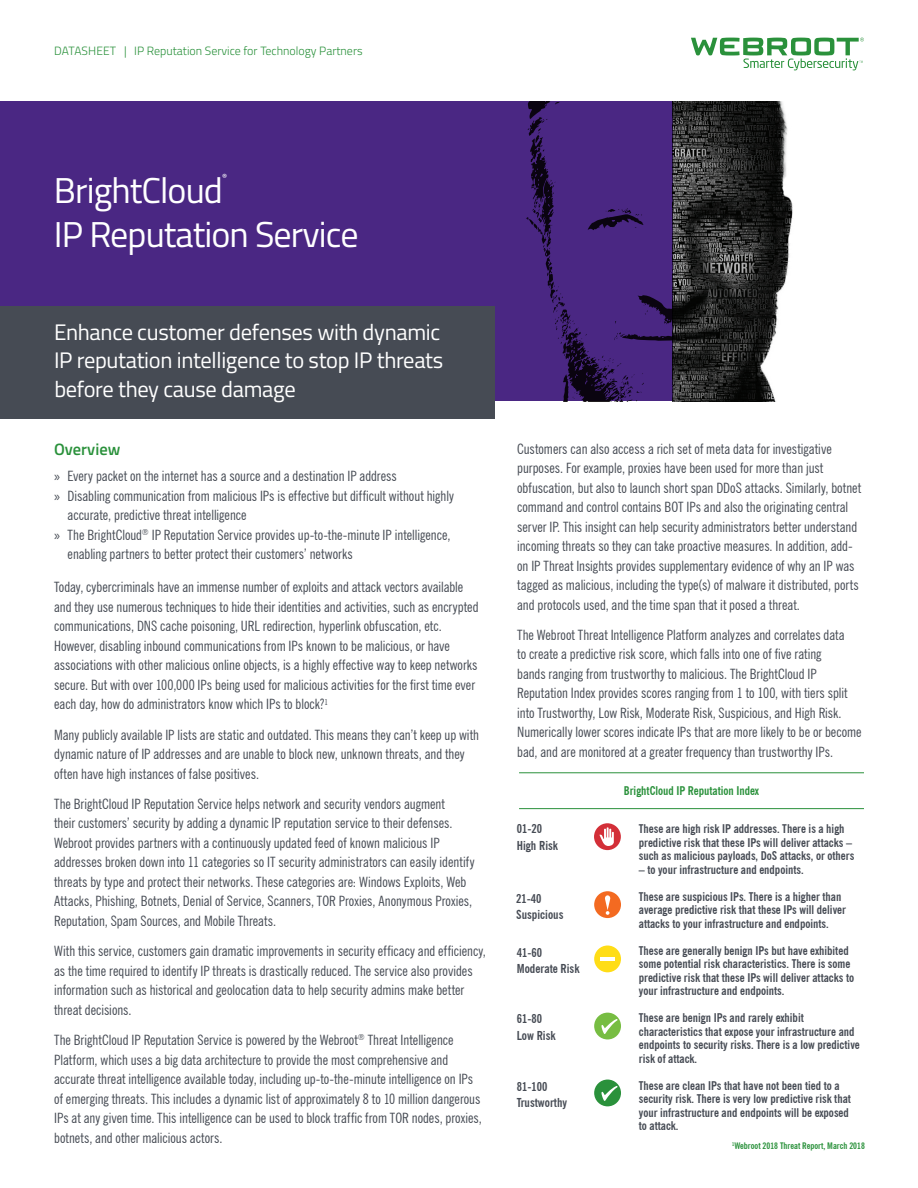
<style>
.page{position:relative;width:918px;height:1188px;background:#fff}
.page>*{position:absolute;margin:0;border:0;box-sizing:border-box;transform-origin:0 0}
.t1{font:36px "Titillium";letter-spacing:-.025em;color:#fff}
.t2{font:22.5px/28.5px "Titillium";letter-spacing:-.015em;color:#fff}
.t3{font:600 16.5px "Titillium";color:#2a913b}
.t4{font:condensed 14.25px/19.5px "News Gothic BT";color:#464b54}
.t5{font:700 condensed 12.3px/16.4px "News Gothic BT";color:#464b54}
.t6{font:700 condensed 12px/13.5px "News Gothic BT";color:#464b54}
.t7{font:300 12px "Titillium";color:#2a913b}
.t8{font:700 condensed 12px "News Gothic BT";color:#2a913b}
.t9{font:12px "Myriad Pro";color:#fff}
.t10{font:700 condensed 9px "News Gothic BT";color:#2a913b}
.s1{font-family:"Myriad Pro";font-stretch:normal}
</style>
<div class="page">
<img style="left:673px;top:102px;width:120px;height:299px">
<svg style="left:691px;top:38px;width:173px;height:32px"></svg>
<div style="left:0;top:101px;width:673px;height:300px;background:#4a2783"></div>
<div style="left:0;top:306px;width:495px;height:112px;background:#464b54"></div>
<hr style="left:519px;top:772px;width:345px;height:1px;background:#2a913b">
<hr style="left:519px;top:808px;width:345px;height:1px;background:#2a913b">
<div style="left:594px;top:823px;width:27px;height:27px;background:#d32f38;border-radius:50%"></div>
<svg style="left:599px;top:827px;width:15px;height:19px"></svg>
<div style="left:594px;top:891px;width:27px;height:27px;background:#f36a21;border-radius:50%"></div>
<svg style="left:605px;top:895px;width:5px;height:20px"></svg>
<div style="left:594px;top:946px;width:27px;height:26px;background:#ffdd17;border-radius:50%"></div>
<hr style="left:600px;top:958px;width:15px;height:3px;background:#fff">
<div style="left:594px;top:1013px;width:27px;height:26px;background:#77bd42;border-radius:50%"></div>
<svg style="left:602px;top:1019px;width:16px;height:15px"></svg>
<div style="left:594px;top:1080px;width:27px;height:26px;background:#2a913b;border-radius:50%"></div>
<svg style="left:602px;top:1086px;width:16px;height:15px"></svg>
<p class="t7" style="left:54px;top:42px;width:310px">DATASHEET | IP Reputation Service for Technology Partners</p>
<p class="t9" style="left:222px;top:171px;width:7px">®</p>
<h1 class="t1" style="left:54px;top:164px;width:170px">BrightCloud</h1>
<h1 class="t1" style="left:54px;top:208px;width:306px">IP Reputation Service</h1>
<h2 class="t2" style="left:54px;top:316px;width:391px">Enhance customer defenses with dynamic<br>IP reputation intelligence to stop IP threats before they cause damage</h2>
<p class="t3" style="left:54px;top:437px;width:68px">Overview</p>
<p class="t4" style="left:54px;top:467px;width:344px"><span class="s1">»</span> Every packet on the internet has a source and a destination IP address</p>
<p class="t4" style="left:54px;top:486px;width:401px"><span class="s1">»</span> Disabling communication from malicious IPs is effective but difficult without highly</p>
<p class="t4" style="left:68px;top:505px;width:181px">accurate, predictive threat intelligence</p>
<p class="t4" style="left:54px;top:525px;width:398px"><span class="s1">»</span> The BrightCloud<sup>®</sup> IP Reputation Service provides up-to-the-minute IP intelligence,</p>
<p class="t4" style="left:68px;top:544px;width:287px">enabling partners to better protect their customers’ networks</p>
<p class="t4" style="left:54px;top:577px;width:426px">Today, cybercriminals have an immense number of exploits and attack vectors available and they use numerous techniques to hide their identities and activities, such as encrypted communications, DNS cache poisoning, URL redirection, hyperlink obfuscation, etc.<br>However, disabling inbound communications from IPs known to be malicious, or have associations with other malicious online objects, is a highly effective way to keep networks secure. But with over 100,000 IPs being used for malicious activities for the first time ever each day, how do administrators know which IPs to block?<sup>1</sup></p>
<p class="t4" style="left:54px;top:725px;width:426px">Many publicly available IP lists are static and outdated. This means they can’t keep up with dynamic nature of IP addresses and are unable to block new, unknown threats, and they often have high instances of false positives.</p>
<p class="t4" style="left:54px;top:794px;width:422px">The BrightCloud IP Reputation Service helps network and security vendors augment<br>their customers’ security by adding a dynamic IP reputation service to their defenses.<br>Webroot provides partners with a continuously updated feed of known malicious IP addresses broken down into 11 categories so IT security administrators can easily identify threats by type and protect their networks. These categories are: Windows Exploits, Web Attacks, Phishing, Botnets, Denial of Service, Scanners, TOR Proxies, Anonymous Proxies, Reputation, Spam Sources, and Mobile Threats.</p>
<p class="t4" style="left:54px;top:941px;width:433px">With this service, customers gain dramatic improvements in security efficacy and efficiency, as the time required to identify IP threats is drastically reduced. The service also provides information such as historical and geolocation data to help security admins make better threat decisions.</p>
<p class="t4" style="left:54px;top:1030px;width:429px">The BrightCloud IP Reputation Service is powered by the Webroot<sup>®</sup> Threat Intelligence Platform, which uses a big data architecture to provide the most comprehensive and accurate threat intelligence available today, including up-to-the-minute intelligence on IPs of emerging threats. This includes a dynamic list of approximately 8 to 10 million dangerous IPs at any given time. This intelligence can be used to block traffic from TOR nodes, proxies, botnets, and other malicious actors.</p>
<p class="t4" style="left:517px;top:439px;width:345px">Customers can also access a rich set of meta data for investigative purposes. For example, proxies have been used for more than just obfuscation, but also to launch short span DDoS attacks. Similarly, botnet command and control contains BOT IPs and also the originating central server IP. This insight can help security administrators better understand incoming threats so they can take proactive measures. In addition, add&shy;on IP Threat Insights provides supplementary evidence of why an IP was tagged as malicious, including the type(s) of malware it distributed, ports and protocols used, and the time span that it posed a threat.</p>
<p class="t4" style="left:517px;top:625px;width:346px">The Webroot Threat Intelligence Platform analyzes and correlates data<br>to create a predictive risk score, which falls into one of five rating<br>bands ranging from trustworthy to malicious. The BrightCloud IP Reputation Index provides scores ranging from 1 to 100, with tiers split into Trustworthy, Low Risk, Moderate Risk, Suspicious, and High Risk.<br>Numerically lower scores indicate IPs that are more likely to be or become bad, and are monitored at a greater frequency than trustworthy IPs.</p>
<p class="t8" style="left:624px;top:783px;width:137px">BrightCloud IP Reputation Index</p>
<p class="t5" style="left:517px;top:821px;width:43px">01-20<br>High Risk</p>
<p class="t6" style="left:639px;top:822px;width:217px">These are high risk IP addresses. There is a high predictive risk that these IPs will deliver attacks – such as malicious payloads, DoS attacks, or others</p>
<p class="t6" style="left:639px;top:862px;width:166px">– to your infrastructure and endpoints.</p>
<p class="t6" style="left:639px;top:889px;width:209px">These are suspicious IPs. There is a higher than average predictive risk that these IPs will deliver attacks to your infrastructure and endpoints.</p>
<p class="t6" style="left:639px;top:943px;width:217px">These are generally benign IPs but have exhibited some potential risk characteristics. There is some predictive risk that these IPs will deliver attacks to your infrastructure and endpoints.</p>
<p class="t6" style="left:639px;top:1011px;width:223px">These are benign IPs and rarely exhibit characteristics that expose your infrastructure and endpoints to security risks. There is a low predictive risk of attack.</p>
<p class="t6" style="left:639px;top:1078px;width:214px">These are clean IPs that have not been tied to a security risk. There is very low predictive risk that your infrastructure and endpoints will be exposed to attack.</p>
<p class="t5" style="left:516px;top:890px;width:49px">21-40<br>Suspicious</p>
<p class="t5" style="left:517px;top:944px;width:64px">41-60<br>Moderate Risk</p>
<p class="t5" style="left:517px;top:1011px;width:40px">61-80<br>Low Risk</p>
<p class="t5" style="left:517px;top:1078px;width:52px">81-100<br>Trustworthy</p>
<p class="t10" style="left:732px;top:1140px;width:134px"><sup>1</sup>Webroot 2018 Threat Report, March 2018</p>
</div>
